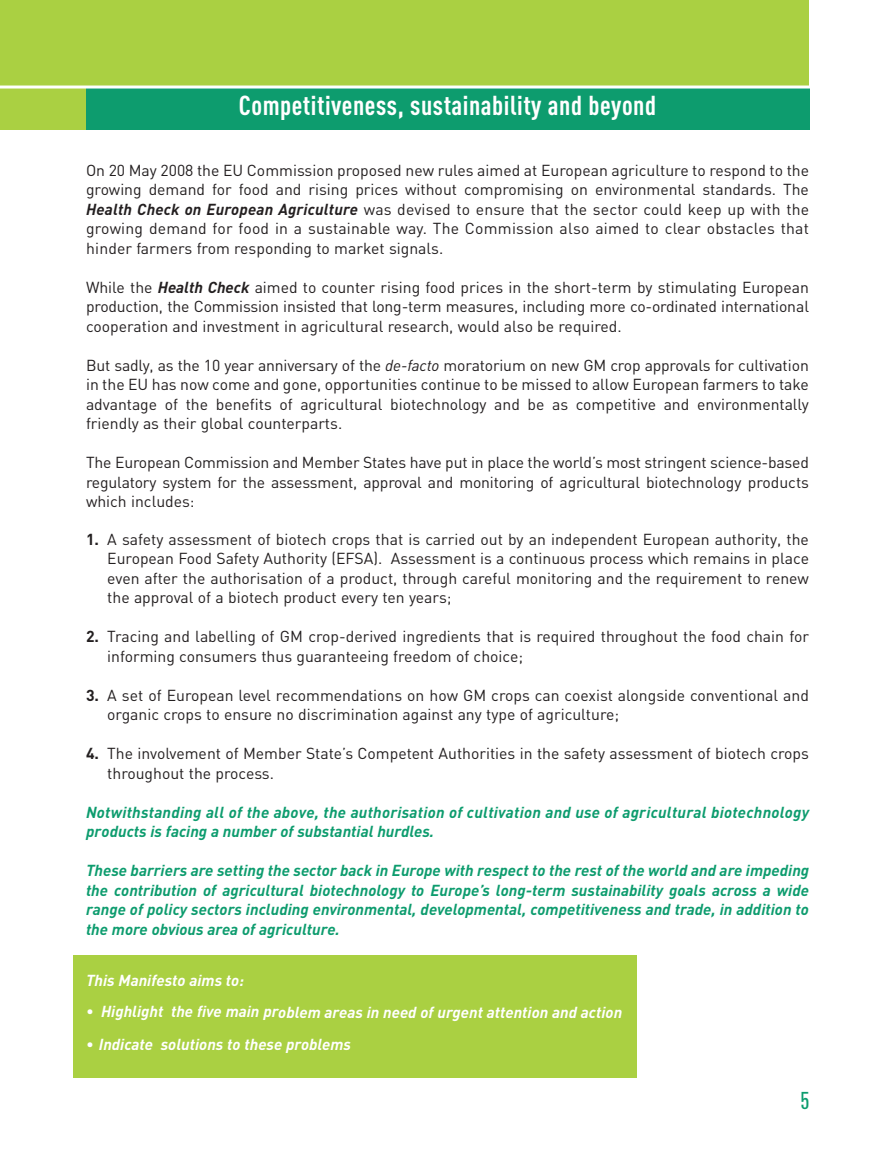
<style>
.page{position:relative;width:896px;height:1149px;background:#fff}
.page>*{position:absolute;margin:0;border:0;box-sizing:border-box;transform-origin:0 0}
.t1{font:700 27px "DIN Cond";letter-spacing:.02em;color:#fff}
.t2{font:500 24px "DIN Cond";color:#0d9c6e}
.t3{font:15.75px/19.5px "DIN";color:#231f20;text-align:justify}
.t4{font:italic 700 15.75px/19.5px "DIN";letter-spacing:.015em;color:#0d9c6e}
.t5{font:italic 700 15.75px "DIN";color:#fff}
.s1{font-weight:700;font-style:italic}
.s2{font-style:italic}
.s3{font-weight:700}
</style>
<div class="page">
<div style="left:73px;top:955px;width:564px;height:123px;background:#aad042"></div>
<div style="left:0;top:0;width:809px;height:130px;background:#aad042"></div>
<div style="left:86px;top:87px;width:723px;height:43px;background:#0d9c6e"></div>
<hr style="left:0;top:85px;width:853px;height:3px;background:#fff">
<h1 class="t1" style="left:239px;top:96px;width:419px">Competitiveness, sustainability and beyond</h1>
<p class="t3" style="left:86px;top:162px;width:724px">On 20 May 2008 the EU Commission proposed new rules aimed at European agriculture to respond to the growing demand for food and rising prices without compromising on environmental standards. The <span class="s1">Health Check on European Agriculture</span> was devised to ensure that the sector could keep up with the growing demand for food in a sustainable way. The Commission also aimed to clear obstacles that hinder farmers from responding to market signals.</p>
<p class="t3" style="left:86px;top:279px;width:724px">While the <span class="s1">Health Check</span> aimed to counter rising food prices in the short-term by stimulating European production, the Commission insisted that long-term measures, including more co-ordinated international cooperation and investment in agricultural research, would also be required.</p>
<p class="t3" style="left:86px;top:357px;width:724px">But sadly, as the 10 year anniversary of the <span class="s2">de-facto</span> moratorium on new GM crop approvals for cultivation in the EU has now come and gone, opportunities continue to be missed to allow European farmers to take advantage of the benefits of agricultural biotechnology and be as competitive and environmentally friendly as their global counterparts.</p>
<p class="t3" style="left:86px;top:454px;width:724px">The European Commission and Member States have put in place the world’s most stringent science-based regulatory system for the assessment, approval and monitoring of agricultural biotechnology products which includes:</p>
<p class="t3" style="left:107px;top:531px;width:703px;text-indent:-21px"><span class="s3">1.</span> A safety assessment of biotech crops that is carried out by an independent European authority, the European Food Safety Authority (EFSA). Assessment is a continuous process which remains in place even after the authorisation of a product, through careful monitoring and the requirement to renew the approval of a biotech product every ten years;</p>
<p class="t3" style="left:107px;top:628px;width:703px;text-indent:-21px"><span class="s3">2.</span> Tracing and labelling of GM crop-derived ingredients that is required throughout the food chain for informing consumers thus guaranteeing freedom of choice;</p>
<p class="t3" style="left:107px;top:687px;width:703px;text-indent:-21px"><span class="s3">3.</span> A set of European level recommendations on how GM crops can coexist alongside conventional and organic crops to ensure no discrimination against any type of agriculture;</p>
<p class="t3" style="left:107px;top:745px;width:703px;text-indent:-21px"><span class="s3">4.</span> The involvement of Member State’s Competent Authorities in the safety assessment of biotech crops throughout the process.</p>
<p class="t4" style="left:86px;top:804px;width:724px">Notwithstanding all of the above, the authorisation of cultivation and use of agricultural biotechnology products is facing a number of substantial hurdles.</p>
<p class="t4" style="left:86px;top:862px;width:725px;text-align:justify">These barriers are setting the sector back in Europe with respect to the rest of the world and are impeding the contribution of agricultural biotechnology to Europe’s long-term sustainability goals across a wide range of policy sectors including environmental, developmental, competitiveness and trade, in addition to the more obvious area of agriculture.</p>
<p class="t5" style="left:86px;top:974px;width:159px">This Manifesto aims to:</p>
<p class="t5" style="left:86px;top:1006px;width:538px">• Highlight the five main problem areas in need of urgent attention and action</p>
<p class="t5" style="left:86px;top:1038px;width:267px">• Indicate solutions to these problems</p>
<h2 class="t2" style="left:800px;top:1091px;width:11px">5</h2>
</div>
